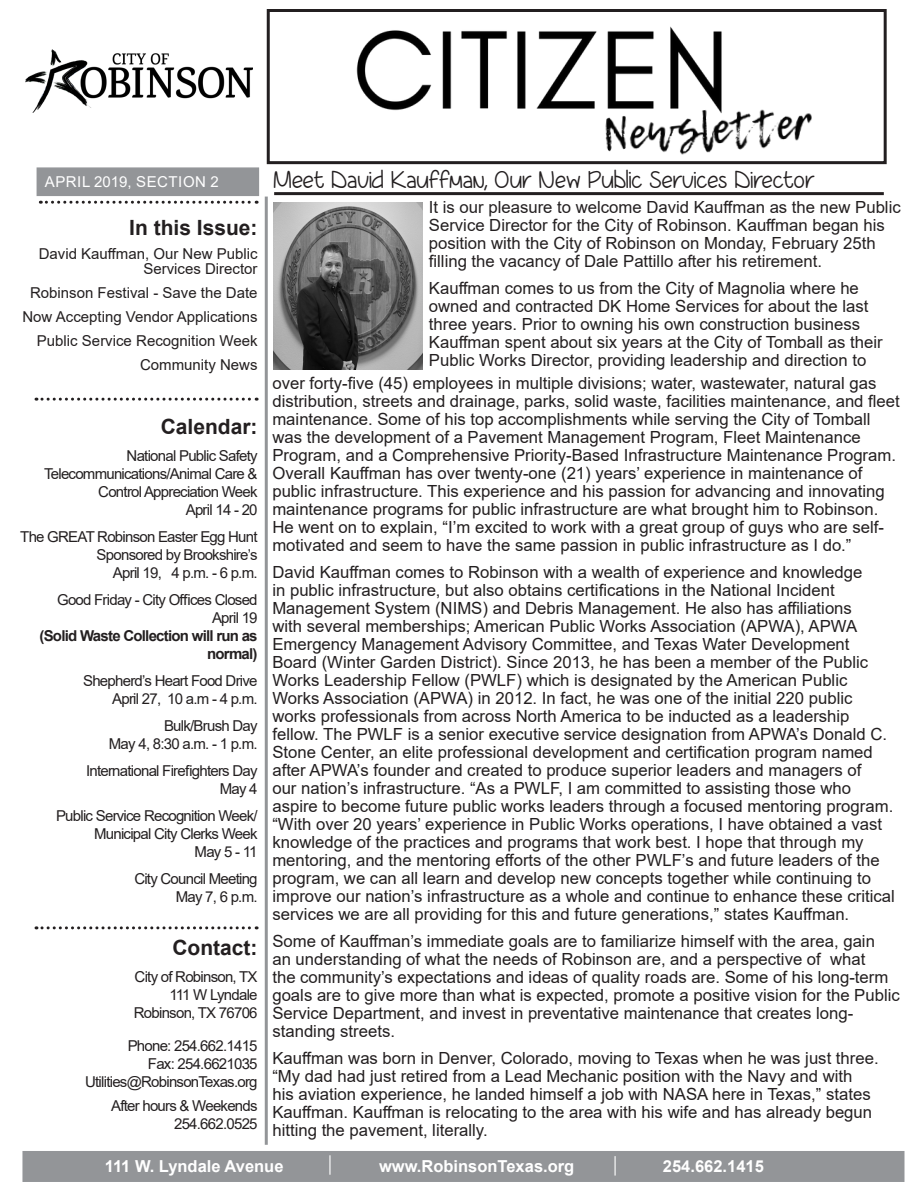
<style>
.page{position:relative;width:918px;height:1188px;background:#fff}
.page>*{position:absolute;margin:0;border:0;box-sizing:border-box;transform-origin:0 0}
.t1{font:24px "Coffee At Midnight Demo";color:#231f20}
.t2{font:700 21px "Arial";color:#231f20}
.t3{font:16.65px/18px "Arial";color:#231f20}
.t4{font:700 16.5px "Arial";color:#fff}
.t5{font:15px/18px "Arial";letter-spacing:-.05em;color:#231f20;text-align:right}
.t6{font:15px/15px "Arial";color:#231f20;text-align:right}
.t7{font:700 15px/18px "Arial";letter-spacing:-.05em;color:#231f20;text-align:right}
.t8{font:15px "Arial";letter-spacing:.035em;color:#fff}
</style>
<div class="page">
<div style="left:267px;top:9px;width:620px;height:155px;border:3px solid #231f20"></div>
<img style="left:356px;top:26px;width:366px;height:85px">
<div style="left:37px;top:167px;width:222px;height:29px;background:#939598;border:2px solid #939598"></div>
<div style="left:22px;top:1151px;width:882px;height:31px;background:#939598"></div>
<hr style="left:274px;top:192px;width:610px;height:3px;background:#231f20">
<svg style="left:40px;top:201px;width:217px;height:3px"></svg>
<hr style="left:265px;top:197px;width:3px;height:948px;background:#939598">
<svg style="left:36px;top:398px;width:221px;height:3px"></svg>
<hr style="left:329px;top:1155px;width:2px;height:20px;background:#fff">
<svg style="left:615px;top:1156px;width:1px;height:20px"></svg>
<svg style="left:36px;top:926px;width:221px;height:3px"></svg>
<img style="left:273px;top:202px;width:150px;height:168px">
<img style="left:25px;top:50px;width:228px;height:63px">
<img style="left:541px;top:68px;width:346px;height:128px">
<p class="t8" style="left:45px;top:171px;width:175px">APRIL 2019, SECTION 2</p>
<p class="t2" style="left:129px;top:213px;width:130px">In this Issue:</p>
<p class="t6" style="left:39px;top:246px;width:220px">David Kauffman, Our New Public<br>Services Director</p>
<p class="t6" style="left:30px;top:285px;width:229px">Robinson Festival - Save the Date</p>
<p class="t6" style="left:22px;top:309px;width:237px">Now Accepting Vendor Applications</p>
<p class="t6" style="left:37px;top:333px;width:222px">Public Service Recognition Week</p>
<p class="t6" style="left:140px;top:357px;width:119px">Community News</p>
<p class="t2" style="left:161px;top:411px;width:98px">Calendar:</p>
<p class="t5" style="left:44px;top:446px;width:215px">National Public Safety<br>Telecommunications/Animal Care &amp;<br>Control Appreciation Week</p>
<p class="t5" style="left:186px;top:500px;width:73px">April 14 - 20</p>
<p class="t5" style="left:20px;top:527px;width:239px">The GREAT Robinson Easter Egg Hunt</p>
<p class="t5" style="left:97px;top:545px;width:162px">Sponsored by Brookshire’s</p>
<p class="t5" style="left:113px;top:563px;width:146px">April 19, 4 p.m. - 6 p.m.</p>
<p class="t5" style="left:57px;top:590px;width:202px">Good Friday - City Offices Closed</p>
<p class="t5" style="left:212px;top:608px;width:47px">April 19</p>
<p class="t7" style="left:39px;top:626px;width:220px">(Solid Waste Collection will run as normal)</p>
<p class="t5" style="left:83px;top:671px;width:176px">Shepherd’s Heart Food Drive</p>
<p class="t5" style="left:112px;top:689px;width:147px">April 27, 10 a.m - 4 p.m.</p>
<p class="t5" style="left:164px;top:716px;width:95px">Bulk/Brush Day</p>
<p class="t5" style="left:109px;top:734px;width:150px">May 4, 8:30 a.m. - 1 p.m.</p>
<p class="t5" style="left:86px;top:761px;width:173px">International Firefighters Day</p>
<p class="t5" style="left:220px;top:779px;width:39px">May 4</p>
<p class="t5" style="left:56px;top:806px;width:203px">Public Service Recognition Week/<br>Municipal City Clerks Week</p>
<p class="t5" style="left:195px;top:842px;width:64px">May 5 - 11</p>
<p class="t5" style="left:134px;top:869px;width:125px">City Council Meeting</p>
<p class="t5" style="left:176px;top:887px;width:83px">May 7, 6 p.m.</p>
<p class="t2" style="left:172px;top:932px;width:87px">Contact:</p>
<p class="t5" style="left:135px;top:967px;width:125px">City of Robinson, TX</p>
<p class="t5" style="left:169px;top:985px;width:90px">111 W Lyndale</p>
<p class="t5" style="left:134px;top:1003px;width:125px">Robinson, TX 76706</p>
<p class="t5" style="left:128px;top:1036px;width:131px">Phone: 254.662.1415</p>
<p class="t5" style="left:148px;top:1054px;width:111px">Fax: 254.6621035</p>
<p class="t5" style="left:85px;top:1072px;width:174px">Utilities@RobinsonTexas.org</p>
<p class="t5" style="left:111px;top:1096px;width:148px">After hours &amp; Weekends</p>
<p class="t5" style="left:174px;top:1114px;width:85px">254.662.0525</p>
<p class="t1" style="left:273px;top:164px;width:543px">Meet David Kauffman, Our New Public Services Director</p>
<p class="t3" style="left:429px;top:198px;width:473px">It is our pleasure to welcome David Kauffman as the new Public Service Director for the City of Robinson. Kauffman began his position with the City of Robinson on Monday, February 25th filling the vacancy of Dale Pattillo after his retirement.</p>
<p class="t3" style="left:429px;top:279px;width:455px">Kauffman comes to us from the City of Magnolia where he owned and contracted DK Home Services for about the last three years. Prior to owning his own construction business Kauffman spent about six years at the City of Tomball as their Public Works Director, providing leadership and direction to</p>
<p class="t3" style="left:272px;top:374px;width:629px">over forty-five (45) employees in multiple divisions; water, wastewater, natural gas distribution, streets and drainage, parks, solid waste, facilities maintenance, and fleet maintenance. Some of his top accomplishments while serving the City of Tomball was the development of a Pavement Management Program, Fleet Maintenance Program, and a Comprehensive Priority-Based Infrastructure Maintenance Program.<br>Overall Kauffman has over twenty-one (21) years’ experience in maintenance of public infrastructure. This experience and his passion for advancing and innovating maintenance programs for public infrastructure are what brought him to Robinson.<br>He went on to explain, “I’m excited to work with a great group of guys who are self&shy;motivated and seem to have the same passion in public infrastructure as I do.”</p>
<p class="t3" style="left:272px;top:563px;width:624px">David Kauffman comes to Robinson with a wealth of experience and knowledge<br>in public infrastructure, but also obtains certifications in the National Incident Management System (NIMS) and Debris Management. He also has affiliations<br>with several memberships; American Public Works Association (APWA), APWA Emergency Management Advisory Committee, and Texas Water Development Board (Winter Garden District). Since 2013, he has been a member of the Public Works Leadership Fellow (PWLF) which is designated by the American Public Works Association (APWA) in 2012. In fact, he was one of the initial 220 public works professionals from across North America to be inducted as a leadership fellow. The PWLF is a senior executive service designation from APWA’s Donald C.<br>Stone Center, an elite professional development and certification program named after APWA’s founder and created to produce superior leaders and managers of<br>our nation’s infrastructure. “As a PWLF, I am committed to assisting those who aspire to become future public works leaders through a focused mentoring program. “With over 20 years’ experience in Public Works operations, I have obtained a vast knowledge of the practices and programs that work best. I hope that through my mentoring, and the mentoring efforts of the other PWLF’s and future leaders of the program, we can all learn and develop new concepts together while continuing to improve our nation’s infrastructure as a whole and continue to enhance these critical services we are all providing for this and future generations,” states Kauffman.</p>
<p class="t3" style="left:272px;top:932px;width:629px">Some of Kauffman’s immediate goals are to familiarize himself with the area, gain<br>an understanding of what the needs of Robinson are, and a perspective of what<br>the community’s expectations and ideas of quality roads are. Some of his long-term goals are to give more than what is expected, promote a positive vision for the Public Service Department, and invest in preventative maintenance that creates long&shy;standing streets.</p>
<p class="t3" style="left:272px;top:1049px;width:608px">Kauffman was born in Denver, Colorado, moving to Texas when he was just three. “My dad had just retired from a Lead Mechanic position with the Navy and with<br>his aviation experience, he landed himself a job with NASA here in Texas,” states Kauffman. Kauffman is relocating to the area with his wife and has already begun hitting the pavement, literally.</p>
<p class="t4" style="left:105px;top:1154px;width:180px">111 W. Lyndale Avenue</p>
<p class="t4" style="left:663px;top:1154px;width:102px">254.662.1415</p>
<p class="t4" style="left:379px;top:1154px;width:197px">www.RobinsonTexas.org</p>
</div>
